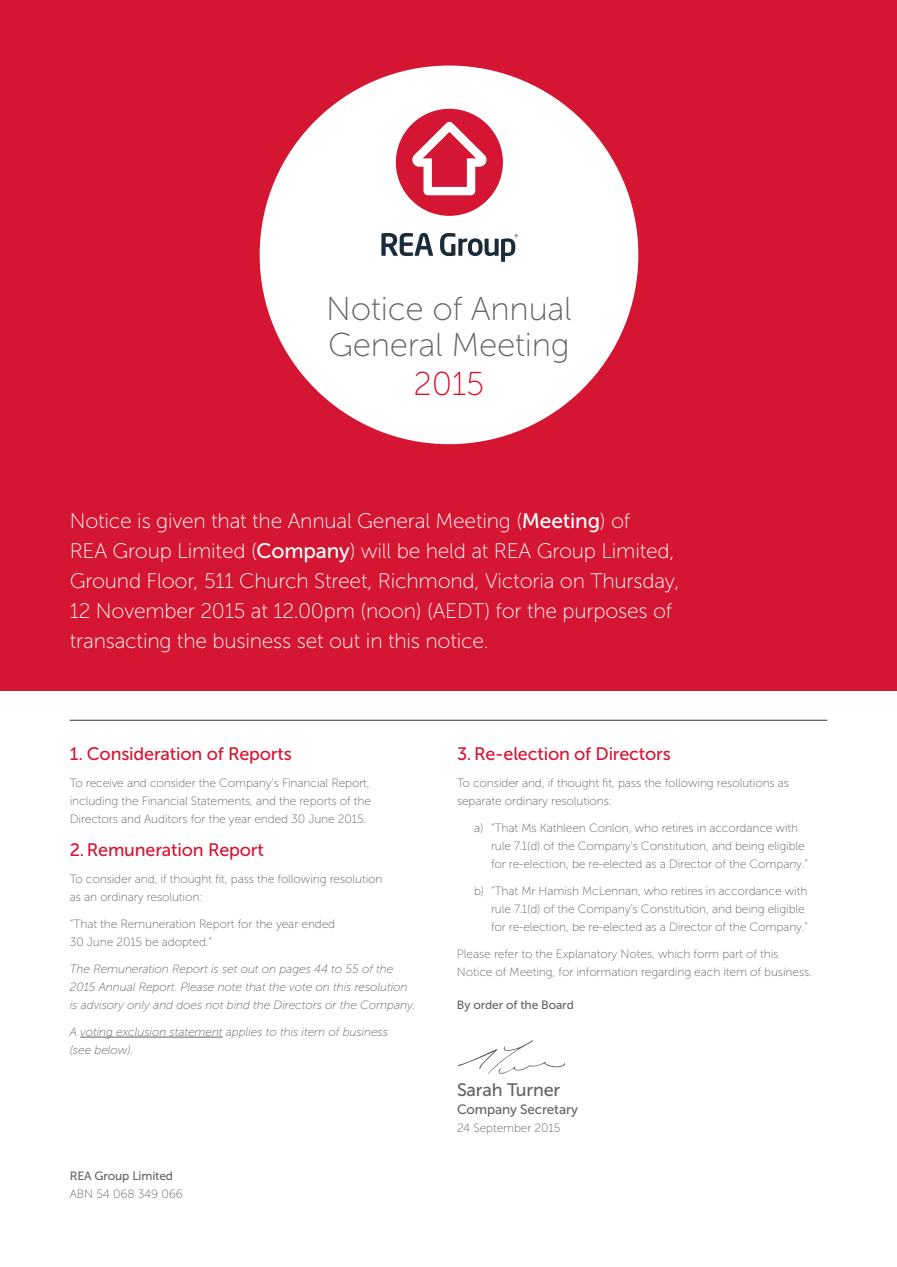
<style>
.page{position:relative;width:897px;height:1267px;background:#fff}
.page>*{position:absolute;margin:0;border:0;box-sizing:border-box;transform-origin:0 0}
.t1{font:33px/36px "Museo Sans 100";letter-spacing:-.01em;color:#636466}
.t2{font:33px "Museo Sans 100";color:#d51633}
.t3{font:21px/30px "Museo Sans 100";letter-spacing:-.01em;color:#fff}
.t4{font:18px "Museo Sans 500";letter-spacing:-.01em;color:#d51633}
.t5{font:18px "Museo Sans 500";letter-spacing:-.01em;color:#636466}
.t6{font:13.5px "Museo Sans 500";letter-spacing:-.01em;color:#636466}
.t7{font:12px/18px "Museo Sans 100";letter-spacing:-.01em;color:#636466}
.t8{font:italic 12px/18px "Museo Sans 100";letter-spacing:-.01em;color:#636466}
.t9{font:12px/18px "Museo Sans 500";letter-spacing:-.01em;color:#636466}
.s1{font-family:"Museo Sans 500"}
.s2{font-family:"Museo Sans 100"}
</style>
<div class="page">
<hr style="left:80px;top:1036px;width:142px;height:1px;background:#636466">
<svg style="left:457px;top:1040px;width:107px;height:33px"></svg>
<hr style="left:70px;top:719px;width:757px;height:2px;background:#636466">
<div style="left:0;top:0;width:896px;height:691px;background:#d51633"></div>
<div style="left:259px;top:66px;width:379px;height:378px;background:#fff;border-radius:50%"></div>
<div style="left:395px;top:109px;width:108px;height:107px;background:#d51633;border-radius:50%"></div>
<svg style="left:412px;top:122px;width:74px;height:73px"></svg>
<svg style="left:381px;top:233px;width:52px;height:23px"></svg>
<svg style="left:440px;top:233px;width:78px;height:29px"></svg>
<p class="t1" style="left:326px;top:291px;width:247px">Notice of Annual<br>General Meeting</p>
<p class="t2" style="left:413px;top:366px;width:72px">2015</p>
<p class="t3" style="left:70px;top:506px;width:611px">Notice is given that the Annual General Meeting (<span class="s1">Meeting</span>) of<br>REA Group Limited (<span class="s1">Company</span>) will be held at REA Group Limited, Ground Floor, 511 Church Street, Richmond, Victoria on Thursday, 12 November 2015 at 12.00pm (noon) (AEDT) for the purposes of transacting the business set out in this notice.</p>
<p class="t4" style="left:70px;top:743px;width:223px">1. Consideration of Reports</p>
<p class="t7" style="left:70px;top:773px;width:303px;text-align:justify">To receive and consider the Company’s Financial Report, including the Financial Statements, and the reports of the Directors and Auditors for the year ended 30 June 2015.</p>
<p class="t4" style="left:70px;top:839px;width:195px">2.Remuneration Report</p>
<p class="t7" style="left:70px;top:869px;width:314px">To consider and, if thought fit, pass the following resolution as an ordinary resolution:</p>
<p class="t7" style="left:70px;top:914px;width:267px">“That the Remuneration Report for the year ended<br>30 June 2015 be adopted.”</p>
<p class="t8" style="left:70px;top:959px;width:347px">The Remuneration Report is set out on pages 44 to 55 of the<br>2015 Annual Report. Please note that the vote on this resolution is advisory only and does not bind the Directors or the Company.</p>
<p class="t8" style="left:70px;top:1022px;width:319px">A voting exclusion statement applies to this item of business (see below).</p>
<p class="t9" style="left:70px;top:1166px;width:114px">REA Group Limited<br><span class="s2">ABN 54 068 349 066</span></p>
<p class="t4" style="left:457px;top:743px;width:215px">3.Re-election of Directors</p>
<p class="t7" style="left:457px;top:773px;width:333px">To consider and, if thought fit, pass the following resolutions as separate ordinary resolutions:</p>
<p class="t7" style="left:491px;top:818px;width:318px;text-indent:-17px">a) “That Ms Kathleen Conlon, who retires in accordance with rule 7.1(d) of the Company’s Constitution, and being eligible for re-election, be re-elected as a Director of the Company.”</p>
<p class="t7" style="left:491px;top:881px;width:318px;text-indent:-17px">b) “That Mr Hamish McLennan, who retires in accordance with rule 7.1(d) of the Company’s Constitution, and being eligible for re-election, be re-elected as a Director of the Company.”</p>
<p class="t7" style="left:457px;top:944px;width:356px">Please refer to the Explanatory Notes, which form part of this<br>Notice of Meeting, for information regarding each item of business.</p>
<p class="t9" style="left:457px;top:995px;width:118px">By order of the Board</p>
<p class="t5" style="left:457px;top:1079px;width:105px">Sarah Turner</p>
<p class="t6" style="left:457px;top:1101px;width:122px">Company Secretary</p>
<p class="t7" style="left:457px;top:1118px;width:105px">24 September 2015</p>
</div>
